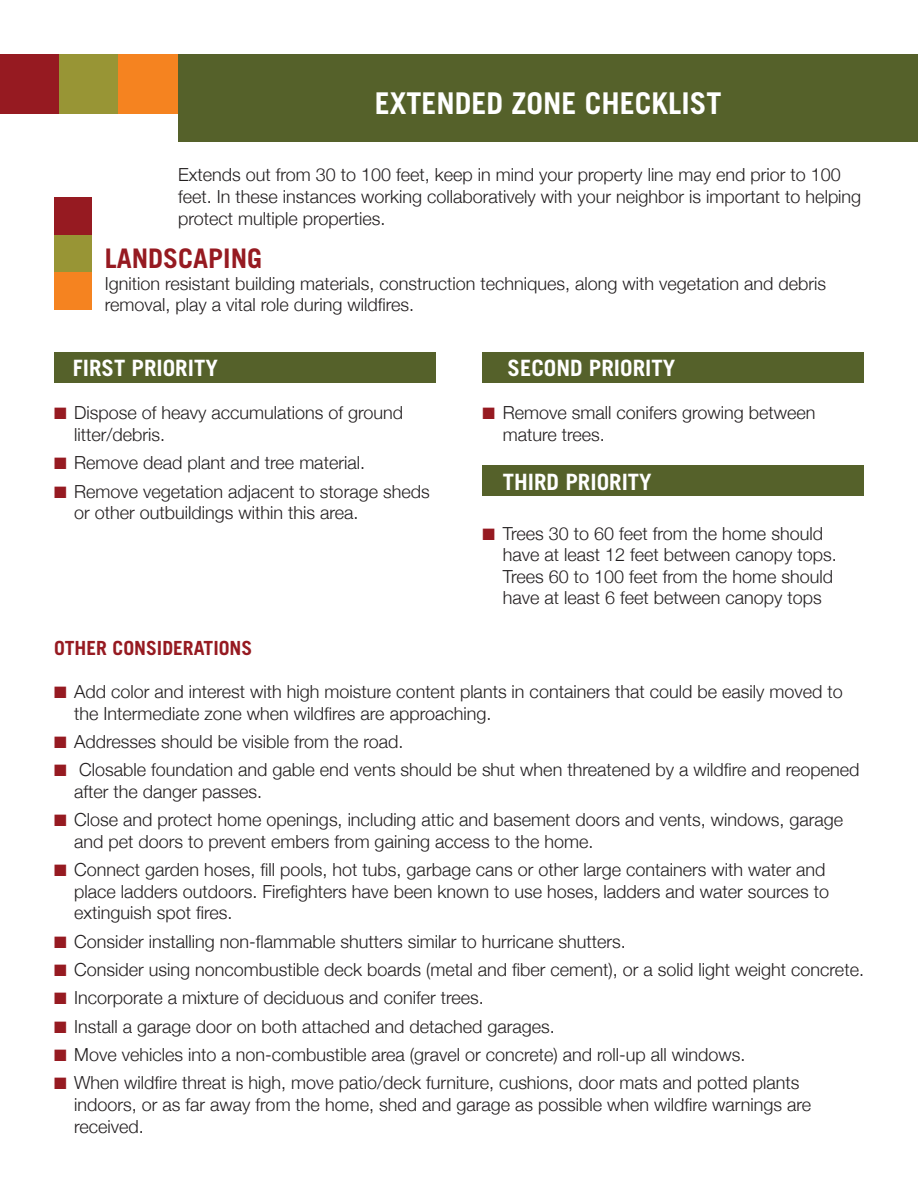
<style>
.page{position:relative;width:918px;height:1188px;background:#fff}
.page>*{position:absolute;margin:0;border:0;box-sizing:border-box;transform-origin:0 0}
.t1{font:700 30px "Trade Gothic";color:#fff}
.t2{font:700 27px "Trade Gothic";color:#961a21}
.t3{font:700 22.5px "Trade Gothic";color:#fff}
.t4{font:700 19.5px "Trade Gothic";color:#961a21}
.t5{font:300 18px/21.6px "Helvetica Neue";color:#231f20}
.s1{color:#961a21}
</style>
<div class="page">
<div style="left:483px;top:465px;width:381px;height:31px;background:#55612a"></div>
<div style="left:483px;top:352px;width:381px;height:31px;background:#55612a"></div>
<div style="left:0;top:54px;width:59px;height:60px;background:#961a21"></div>
<div style="left:59px;top:54px;width:60px;height:60px;background:#989535"></div>
<div style="left:119px;top:54px;width:59px;height:60px;background:#f58320"></div>
<div style="left:178px;top:54px;width:740px;height:88px;background:#55612a"></div>
<div style="left:54px;top:352px;width:381px;height:31px;background:#55612a"></div>
<div style="left:54px;top:197px;width:38px;height:38px;background:#961a21"></div>
<div style="left:54px;top:235px;width:38px;height:38px;background:#989535"></div>
<div style="left:54px;top:273px;width:38px;height:37px;background:#f58320"></div>
<p class="t1" style="left:375px;top:85px;width:348px">EXTENDED ZONE CHECKLIST</p>
<p class="t5" style="left:178px;top:163px;width:685px">Extends out from 30 to 100 feet, keep in mind your property line may end prior to 100 feet. In these instances working collaboratively with your neighbor is important to helping protect multiple properties.</p>
<p class="t2" style="left:105px;top:242px;width:159px">LANDSCAPING</p>
<p class="t5" style="left:105px;top:271px;width:723px">Ignition resistant building materials, construction techniques, along with vegetation and debris removal, play a vital role during wildfires.</p>
<p class="t3" style="left:73px;top:354px;width:147px">FIRST PRIORITY</p>
<p class="t5" style="left:74px;top:401px;width:331px;text-indent:-20px"><span class="s1">■</span> Dispose of heavy accumulations of ground litter/debris.</p>
<p class="t5" style="left:54px;top:451px;width:313px"><span class="s1">■</span> Remove dead plant and tree material.</p>
<p class="t5" style="left:74px;top:479px;width:357px;text-indent:-20px"><span class="s1">■</span> Remove vegetation adjacent to storage sheds or other outbuildings within this area.</p>
<p class="t3" style="left:508px;top:354px;width:169px">SECOND PRIORITY</p>
<p class="t5" style="left:503px;top:401px;width:314px;text-indent:-20px"><span class="s1">■</span> Remove small conifers growing between mature trees.</p>
<p class="t3" style="left:503px;top:468px;width:150px">THIRD PRIORITY</p>
<p class="t5" style="left:503px;top:521px;width:336px;text-indent:-20px"><span class="s1">■</span> Trees 30 to 60 feet from the home should have at least 12 feet between canopy tops.<br>Trees 60 to 100 feet from the home should have at least 6 feet between canopy tops</p>
<p class="t4" style="left:54px;top:636px;width:200px">OTHER CONSIDERATIONS</p>
<p class="t5" style="left:74px;top:679px;width:770px;text-indent:-20px"><span class="s1">■</span> Add color and interest with high moisture content plants in containers that could be easily moved to the Intermediate zone when wildfires are approaching.</p>
<p class="t5" style="left:54px;top:729px;width:351px"><span class="s1">■</span> Addresses should be visible from the road.</p>
<p class="t5" style="left:74px;top:758px;width:787px;text-indent:-20px"><span class="s1">■</span> Closable foundation and gable end vents should be shut when threatened by a wildfire and reopened after the danger passes.</p>
<p class="t5" style="left:74px;top:808px;width:770px;text-indent:-20px"><span class="s1">■</span> Close and protect home openings, including attic and basement doors and vents, windows, garage and pet doors to prevent embers from gaining access to the home.</p>
<p class="t5" style="left:74px;top:858px;width:756px;text-indent:-20px"><span class="s1">■</span> Connect garden hoses, fill pools, hot tubs, garbage cans or other large containers with water and place ladders outdoors. Firefighters have been known to use hoses, ladders and water sources to extinguish spot fires.</p>
<p class="t5" style="left:54px;top:929px;width:573px"><span class="s1">■</span> Consider installing non-flammable shutters similar to hurricane shutters.</p>
<p class="t5" style="left:54px;top:958px;width:812px"><span class="s1">■</span> Consider using noncombustible deck boards (metal and fiber cement), or a solid light weight concrete.</p>
<p class="t5" style="left:54px;top:986px;width:431px"><span class="s1">■</span> Incorporate a mixture of deciduous and conifer trees.</p>
<p class="t5" style="left:54px;top:1014px;width:502px"><span class="s1">■</span> Install a garage door on both attached and detached garages.</p>
<p class="t5" style="left:54px;top:1043px;width:693px"><span class="s1">■</span> Move vehicles into a non-combustible area (gravel or concrete) and roll-up all windows.</p>
<p class="t5" style="left:74px;top:1071px;width:738px;text-indent:-20px"><span class="s1">■</span> When wildfire threat is high, move patio/deck furniture, cushions, door mats and potted plants indoors, or as far away from the home, shed and garage as possible when wildfire warnings are received.</p>
</div>
